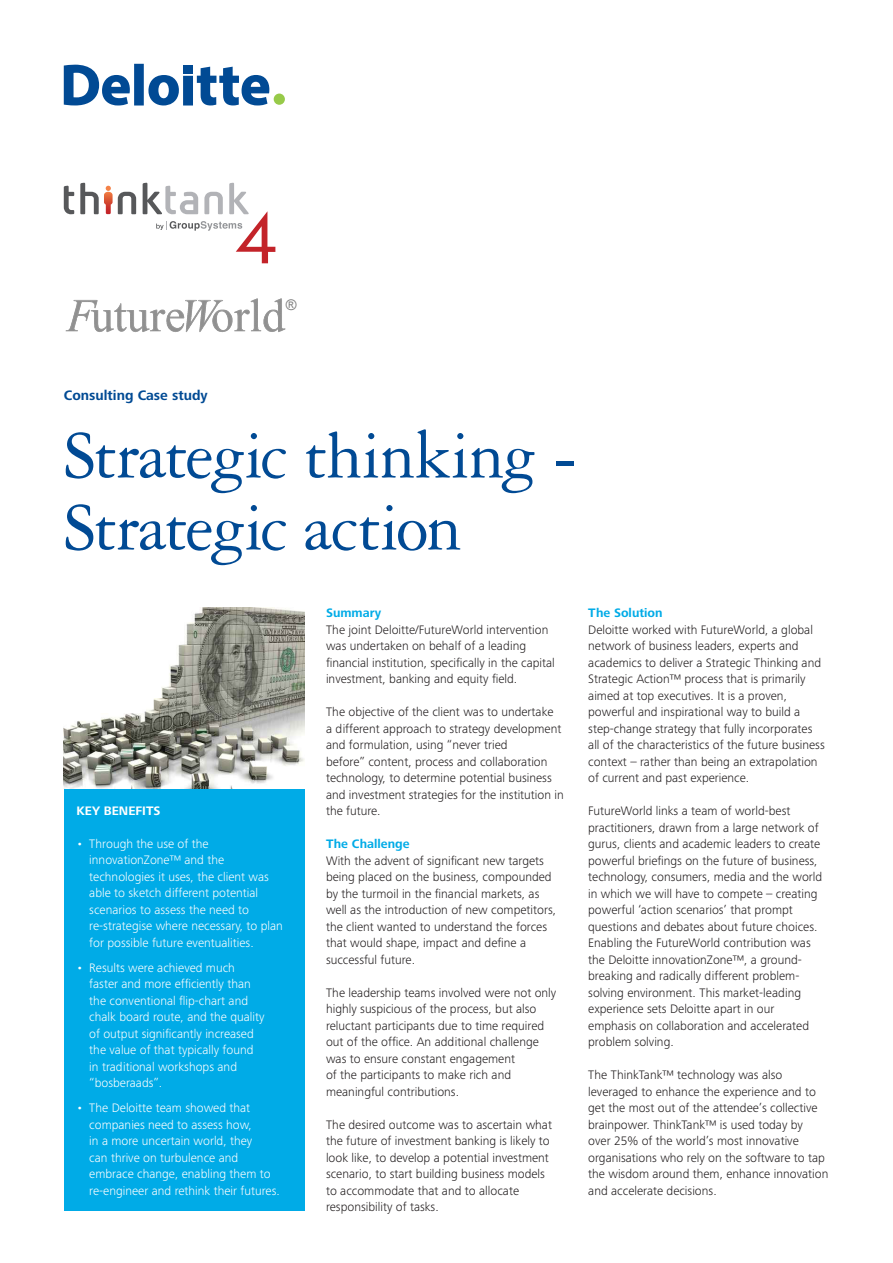
<style>
.page{position:relative;width:893px;height:1263px;background:#fff}
.page>*{position:absolute;margin:0;border:0;box-sizing:border-box;transform-origin:0 0}
.A_-_Heading{font:72px/72px "Garamond 3 LT Std";letter-spacing:-.03em;color:#014a94}
.t1{font:14.7px "Arial";color:#808080}
.Cover_Subhead{font:700 14.25px "Frutiger Next Pro";color:#014a94}
.Body_copy{font:300 12.75px/16.5px "Frutiger Next Pro";color:#231f20}
.t2{font:300 12.75px/16.5px "Frutiger Next Pro";color:#fff}
.B_-_Subhead{font:700 12.75px "Frutiger Next Pro";color:#00abe7}
.B_-_Subhead-2{font:700 12.75px "Frutiger Next Pro";color:#fff}
</style>
<div class="page">
<div style="left:274px;top:94px;width:11px;height:11px;background:#97ca49;border-radius:50%"></div>
<svg style="left:64px;top:64px;width:205px;height:41px"></svg>
<svg style="left:64px;top:186px;width:10px;height:28px"></svg>
<svg style="left:80px;top:183px;width:56px;height:31px"></svg>
<svg style="left:143px;top:183px;width:132px;height:80px"></svg>
<div style="left:64px;top:789px;width:241px;height:421px;background:#00abe7"></div>
<img style="left:65px;top:298px;width:221px;height:34px">
<img style="left:64px;top:608px;width:241px;height:181px">
<p class="t1" style="left:286px;top:295px;width:12px">®</p>
<p class="Cover_Subhead" style="left:64px;top:387px;width:146px">Consulting Case study</p>
<p class="A_-_Heading" style="left:64px;top:420px;width:514px">Strategic thinking -<br>Strategic action</p>
<p class="B_-_Subhead-2" style="left:77px;top:803px;width:85px">KEY BENEFITS</p>
<p class="t2" style="left:89px;top:835px;width:195px;text-indent:-13px">• Through the use of the innovationZone™ and the technologies it uses, the client was able to sketch different potential scenarios to assess the need to re-strategise where necessary, to plan for possible future eventualities.</p>
<p class="t2" style="left:89px;top:959px;width:177px;text-indent:-13px">• Results were achieved much faster and more efficiently than the conventional flip-chart and chalk board route, and the quality of output significantly increased the value of that typically found in traditional workshops and “bosberaads”.</p>
<p class="t2" style="left:89px;top:1099px;width:192px;text-indent:-13px">• The Deloitte team showed that companies need to assess how,<br>in a more uncertain world, they<br>can thrive on turbulence and embrace change, enabling them to re-engineer and rethink their futures.</p>
<p class="B_-_Subhead" style="left:326px;top:606px;width:57px">Summary</p>
<p class="Body_copy" style="left:326px;top:621px;width:230px">The joint Deloitte/FutureWorld intervention was undertaken on behalf of a leading financial institution, specifically in the capital investment, banking and equity field.</p>
<p class="Body_copy" style="left:326px;top:704px;width:239px">The objective of the client was to undertake<br>a different approach to strategy development and formulation, using “never tried<br>before” content, process and collaboration technology, to determine potential business and investment strategies for the institution in the future.</p>
<p class="B_-_Subhead" style="left:326px;top:837px;width:85px">The Challenge</p>
<p class="Body_copy" style="left:326px;top:852px;width:227px">With the advent of significant new targets being placed on the business, compounded by the turmoil in the financial markets, as</p>
<p class="Body_copy" style="left:326px;top:902px;width:232px">well as the introduction of new competitors, the client wanted to understand the forces that would shape, impact and define a successful future.</p>
<p class="Body_copy" style="left:326px;top:984px;width:232px">The leadership teams involved were not only highly suspicious of the process, but also reluctant participants due to time required out of the office. An additional challenge was to ensure constant engagement<br>of the participants to make rich and meaningful contributions.</p>
<p class="Body_copy" style="left:326px;top:1116px;width:228px">The desired outcome was to ascertain what the future of investment banking is likely to look like, to develop a potential investment scenario, to start building business models to accommodate that and to allocate responsibility of tasks.</p>
<p class="B_-_Subhead" style="left:588px;top:606px;width:76px">The Solution</p>
<p class="Body_copy" style="left:588px;top:621px;width:238px">Deloitte worked with FutureWorld, a global network of business leaders, experts and academics to deliver a Strategic Thinking and Strategic Action™ process that is primarily aimed at top executives. It is a proven, powerful and inspirational way to build a step-change strategy that fully incorporates all of the characteristics of the future business context – rather than being an extrapolation of current and past experience.</p>
<p class="Body_copy" style="left:588px;top:803px;width:235px">FutureWorld links a team of world-best practitioners, drawn from a large network of gurus, clients and academic leaders to create powerful briefings on the future of business, technology, consumers, media and the world in which we will have to compete – creating powerful ‘action scenarios’ that prompt questions and debates about future choices.</p>
<p class="Body_copy" style="left:588px;top:935px;width:224px">Enabling the FutureWorld contribution was the Deloitte innovationZone™, a ground&shy;breaking and radically different problem&shy;solving environment. This market-leading experience sets Deloitte apart in our</p>
<p class="Body_copy" style="left:588px;top:1017px;width:222px">emphasis on collaboration and accelerated problem solving.</p>
<p class="Body_copy" style="left:588px;top:1067px;width:242px">The ThinkTank™ technology was also leveraged to enhance the experience and to get the most out of the attendee’s collective brainpower. ThinkTank™ is used today by over 25% of the world’s most innovative organisations who rely on the software to tap the wisdom around them, enhance innovation and accelerate decisions.</p>
</div>
